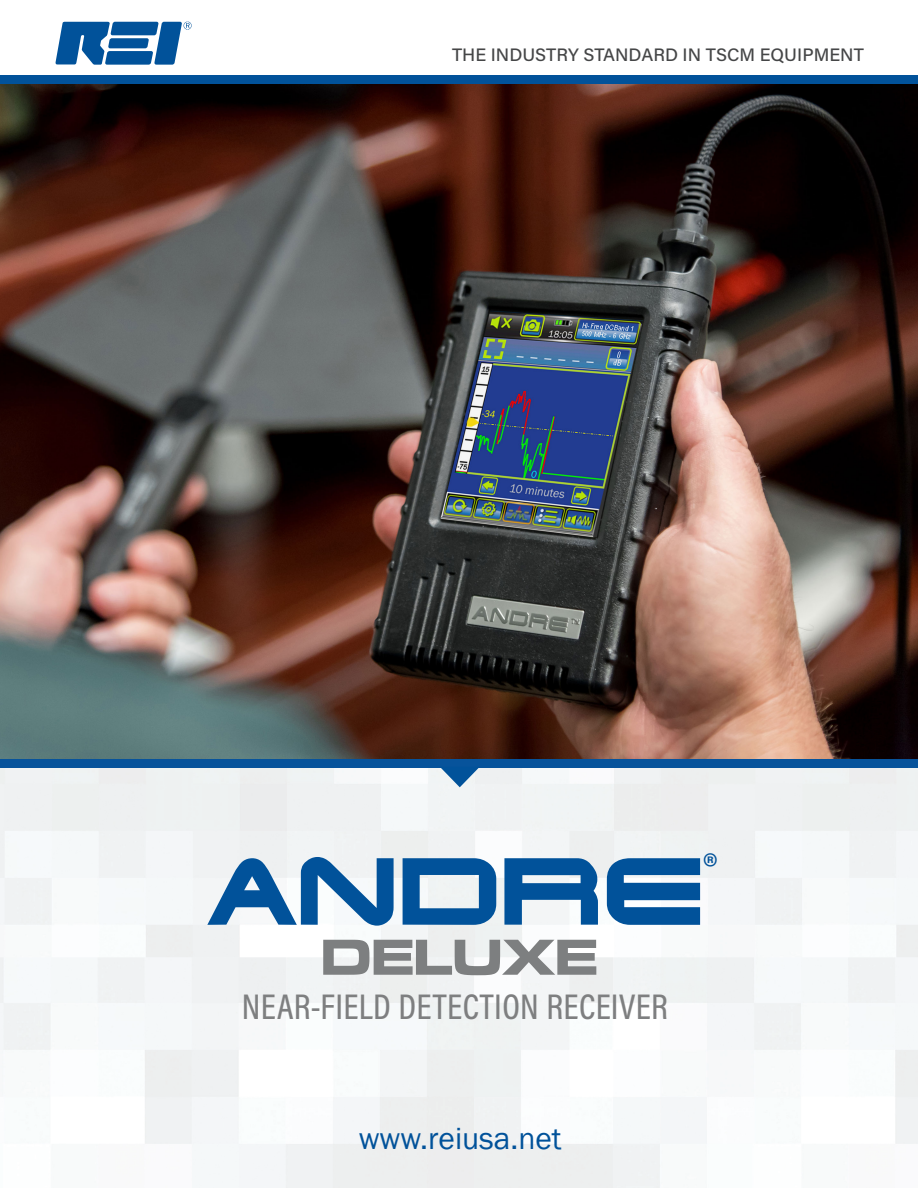
<style>
.page{position:relative;width:918px;height:1188px;background:#fff}
.page>*{position:absolute;margin:0;border:0;box-sizing:border-box;transform-origin:0 0}
.t1{font:90px "Chimes";color:#01529a}
.t2{font:52.5px "Microgramma D Bold Exte";color:#7d7f80}
.t3{font:39.3px "Acumin Pro";color:#01529a}
.t4{font:500 36px "Acumin Pro Cond";letter-spacing:.01em;color:#7e7f80}
.t5{font:31.5px "Franklin Gothic";color:#01529a}
.t6{font:500 18px "Acumin Pro";color:#454647}
</style>
<div class="page">
<div style="left:0;top:76px;width:918px;height:8px;background:#01529a"></div>
<svg style="left:56px;top:22px;width:136px;height:42px"></svg>
<img style="left:0;top:84px;width:918px;height:675px">
<div style="left:0;top:759px;width:918px;height:9px;background:#07539b"></div>
<svg style="left:440px;top:768px;width:40px;height:19px"></svg>
<p class="t6" style="left:452px;top:43px;width:413px">THE INDUSTRY STANDARD IN TSCM EQUIPMENT</p>
<p class="t3" style="left:703px;top:840px;width:15px">®</p>
<p class="t1" style="left:208px;top:829px;width:498px">ANDRE</p>
<p class="t2" style="left:321px;top:922px;width:278px">DELUXE</p>
<p class="t4" style="left:242px;top:983px;width:427px">NEAR-FIELD DETECTION RECEIVER</p>
<p class="t5" style="left:359px;top:1119px;width:204px">www.reiusa.net</p>
</div>
